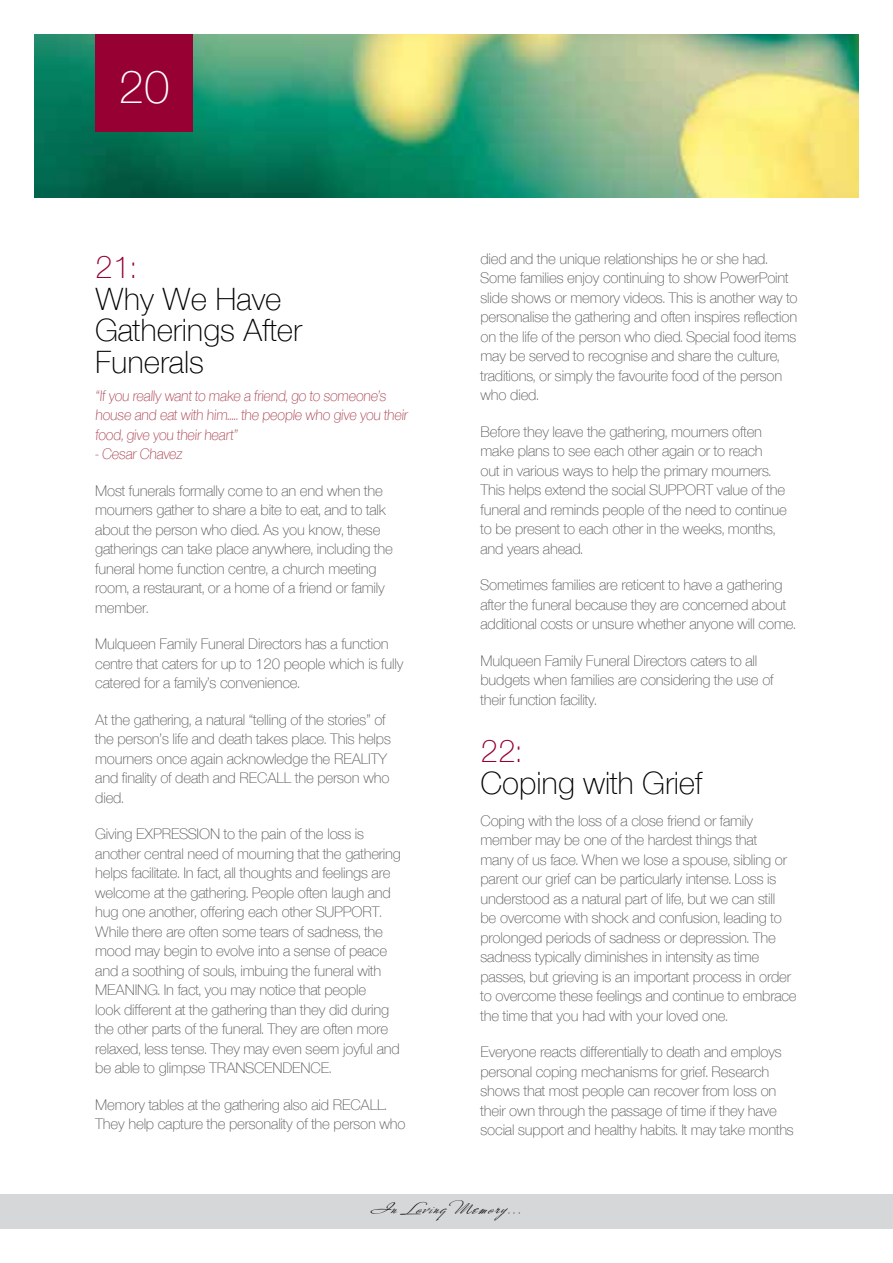
<style>
.page{position:relative;width:893px;height:1263px;background:#fff}
.page>*{position:absolute;margin:0;border:0;box-sizing:border-box;transform-origin:0 0}
.t1{font:48px "Nimbus San Nov D Ligh";color:#fff}
.t2{font:33px/31.5px "Nimbus San Nov D Ligh";color:#000}
.t3{font:33px "Nimbus San Nov D Ligh";color:#960032}
.t4{font:16.5px "Mr Canfields";letter-spacing:.1em;color:#000}
.t5{font:15.75px/19.5px "Nimbus San Nov D Ligh";letter-spacing:-.01em;color:#58595b}
.t6{font:15.75px/19.5px "Nimbus San Nov D Ligh";letter-spacing:-.02em;color:#a93d4c;scale:.95 1}
</style>
<div class="page">
<div style="left:0;top:1195px;width:893px;height:34px;background:#d5d7d8"></div>
<img style="left:34px;top:34px;width:825px;height:163px">
<div style="left:95px;top:34px;width:98px;height:98px;background:#960032"></div>
<h1 class="t1" style="left:118px;top:60px;width:53px">20</h1>
<h2 class="t3" style="left:95px;top:249px;width:42px">21:</h2>
<h2 class="t2" style="left:95px;top:283px;width:208px">Why We Have<br>Gatherings After<br>Funerals</h2>
<p class="t6" style="left:95px;top:386px;width:332px">“If you really want to make a friend, go to someone’s house and eat with him….. the people who give you their food, give you their heart”</p>
<p class="t6" style="left:95px;top:444px;width:94px">- Cesar Chavez</p>
<p class="t5" style="left:95px;top:481px;width:299px">Most funerals formally come to an end when the mourners gather to share a bite to eat, and to talk about the person who died. As you know, these gatherings can take place anywhere, including the funeral home function centre, a church meeting room, a restaurant, or a home of a friend or family member.</p>
<p class="t5" style="left:95px;top:634px;width:310px">Mulqueen Family Funeral Directors has a function centre that caters for up to 120 people which is fully catered for a family’s convenience.</p>
<p class="t5" style="left:95px;top:710px;width:297px">At the gathering, a natural “telling of the stories” of the person’s life and death takes place. This helps mourners once again acknowledge the REALITY and finality of death and RECALL the person who died.</p>
<p class="t5" style="left:95px;top:824px;width:307px">Giving EXPRESSION to the pain of the loss is another central need of mourning that the gathering helps facilitate. In fact, all thoughts and feelings are welcome at the gathering. People often laugh and hug one another, offering each other SUPPORT.<br>While there are often some tears of sadness, the mood may begin to evolve into a sense of peace and a soothing of souls, imbuing the funeral with MEANING. In fact, you may notice that people<br>look different at the gathering than they did during the other parts of the funeral. They are often more relaxed, less tense. They may even seem joyful and be able to glimpse TRANSCENDENCE.</p>
<p class="t5" style="left:95px;top:1095px;width:312px">Memory tables at the gathering also aid RECALL.<br>They help capture the personality of the person who</p>
<p class="t5" style="left:480px;top:249px;width:319px">died and the unique relationships he or she had.<br>Some families enjoy continuing to show PowerPoint slide shows or memory videos. This is another way to personalise the gathering and often inspires reflection on the life of the person who died. Special food items may be served to recognise and share the culture, traditions, or simply the favourite food of the person who died.</p>
<p class="t5" style="left:480px;top:422px;width:308px">Before they leave the gathering, mourners often make plans to see each other again or to reach<br>out in various ways to help the primary mourners.<br>This helps extend the social SUPPORT value of the funeral and reminds people of the need to continue to be present to each other in the weeks, months, and years ahead.</p>
<p class="t5" style="left:480px;top:576px;width:317px">Sometimes families are reticent to have a gathering after the funeral because they are concerned about additional costs or unsure whether anyone will come.</p>
<p class="t5" style="left:480px;top:651px;width:295px">Mulqueen Family Funeral Directors caters to all budgets when families are considering the use of their function facility.</p>
<h2 class="t3" style="left:480px;top:732px;width:42px">22:</h2>
<h2 class="t2" style="left:480px;top:767px;width:223px">Coping with Grief</h2>
<p class="t5" style="left:480px;top:811px;width:318px">Coping with the loss of a close friend or family member may be one of the hardest things that<br>many of us face. When we lose a spouse, sibling or parent our grief can be particularly intense. Loss is understood as a natural part of life, but we can still<br>be overcome with shock and confusion, leading to prolonged periods of sadness or depression. The sadness typically diminishes in intensity as time passes, but grieving is an important process in order to overcome these feelings and continue to embrace the time that you had with your loved one.</p>
<p class="t5" style="left:480px;top:1042px;width:315px">Everyone reacts differentially to death and employs personal coping mechanisms for grief. Research shows that most people can recover from loss on their own through the passage of time if they have social support and healthy habits. It may take months</p>
<p class="t4" style="left:371px;top:1198px;width:152px">In Loving Memory...</p>
</div>
